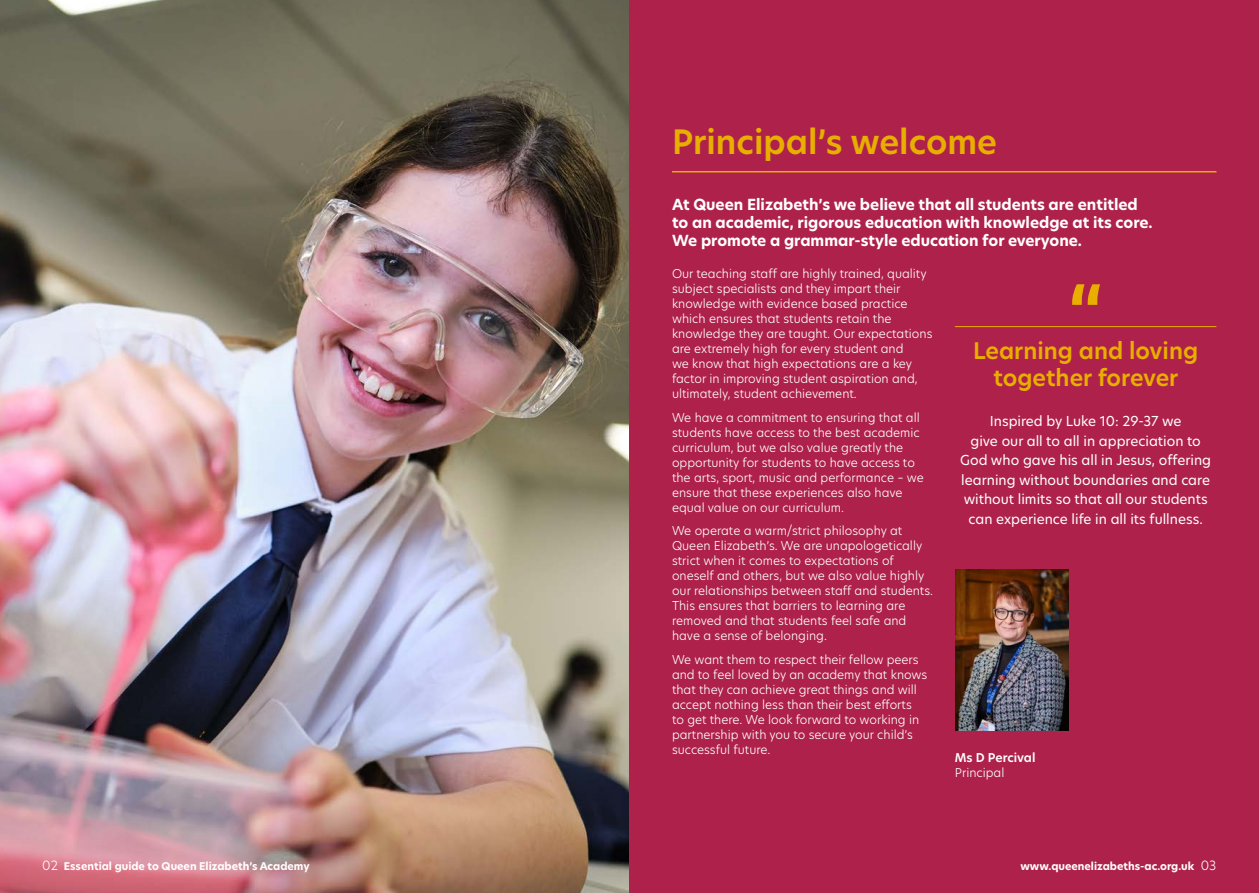
<style>
.page{position:relative;width:1259px;height:893px;background:#fff}
.page>*{position:absolute;margin:0;border:0;box-sizing:border-box;transform-origin:0 0}
.HN___Bold___Intro{font:700 67.5px "New Hero";color:#e8ae00}
.HN___Welcome_Header{font:600 33px "New Hero";color:#e8ae00}
.HB_QUOTE_BOLD{font:600 22.5px/27px "New Hero";color:#e8ae00;text-align:center}
.HN_intro_white{font:700 15px/18px "New Hero";color:#fff}
.HB_QUOTE_SMALL_WHITE{font:13.5px/19.5px "New Hero";color:#fff;text-align:center}
.HN_LIGHT_BODY_WHITE{font:300 12px/15px "New Hero";color:#fff}
.HN___Light___Body{font:600 12px/15px "New Hero";color:#fff}
.HN___Light___Body-2{font:700 10.5px "New Hero";color:#fff}
.s1{font-weight:300}
.s2{font-weight:300;font-size:12.6px}
</style>
<div class="page">
<img style="left:0;top:0;width:629px;height:893px">
<div style="left:629px;top:0;width:630px;height:893px;background:#ae214b"></div>
<hr style="left:672px;top:171px;width:544px;height:1px;background:#e8ae00">
<img style="left:955px;top:570px;width:113px;height:160px">
<hr style="left:955px;top:326px;width:261px;height:1px;background:#e8ae00">
<p class="HN___Welcome_Header" style="left:672px;top:119px;width:327px">Principal’s welcome</p>
<p class="HN_intro_white" style="left:672px;top:196px;width:482px">At Queen Elizabeth’s we believe that all students are entitled to an academic, rigorous education with knowledge at its core.<br>We promote a grammar-style education for everyone.</p>
<p class="HN_LIGHT_BODY_WHITE" style="left:672px;top:266px;width:262px">Our teaching staff are highly trained, quality subject specialists and they impart their knowledge with evidence based practice which ensures that students retain the knowledge they are taught. Our expectations are extremely high for every student and<br>we know that high expectations are a key factor in improving student aspiration and, ultimately, student achievement.</p>
<p class="HN_LIGHT_BODY_WHITE" style="left:672px;top:409px;width:253px">We have a commitment to ensuring that all students have access to the best academic curriculum, but we also value greatly the opportunity for students to have access to the arts, sport, music and performance – we ensure that these experiences also have equal value on our curriculum.</p>
<p class="HN_LIGHT_BODY_WHITE" style="left:672px;top:523px;width:263px">We operate a warm/strict philosophy at Queen Elizabeth’s. We are unapologetically strict when it comes to expectations of oneself and others, but we also value highly our relationships between staff and students.<br>This ensures that barriers to learning are removed and that students feel safe and have a sense of belonging.</p>
<p class="HN_LIGHT_BODY_WHITE" style="left:672px;top:652px;width:257px">We want them to respect their fellow peers and to feel loved by an academy that knows that they can achieve great things and will accept nothing less than their best efforts<br>to get there. We look forward to working in partnership with you to secure your child’s successful future.</p>
<p class="HN___Light___Body" style="left:955px;top:750px;width:82px">Ms D Percival<br><span class="s1">Principal</span></p>
<p class="HN___Bold___Intro" style="left:1068px;top:264px;width:36px">“</p>
<p class="HB_QUOTE_BOLD" style="left:973px;top:337px;width:227px">Learning and loving together forever</p>
<p class="HB_QUOTE_SMALL_WHITE" style="left:960px;top:411px;width:252px">Inspired by Luke 10: 29-37 we<br>give our all to all in appreciation to God who gave his all in Jesus, offering learning without boundaries and care without limits so that all our students can experience life in all its fullness.</p>
<p class="HN___Light___Body-2" style="left:42px;top:859px;width:269px"><span class="s2">02</span> Essential guide to Queen Elizabeth’s Academy</p>
<p class="HN___Light___Body-2" style="left:1020px;top:859px;width:197px">www.queenelizabeths-ac.org.uk <span class="s2">03</span></p>
</div>
